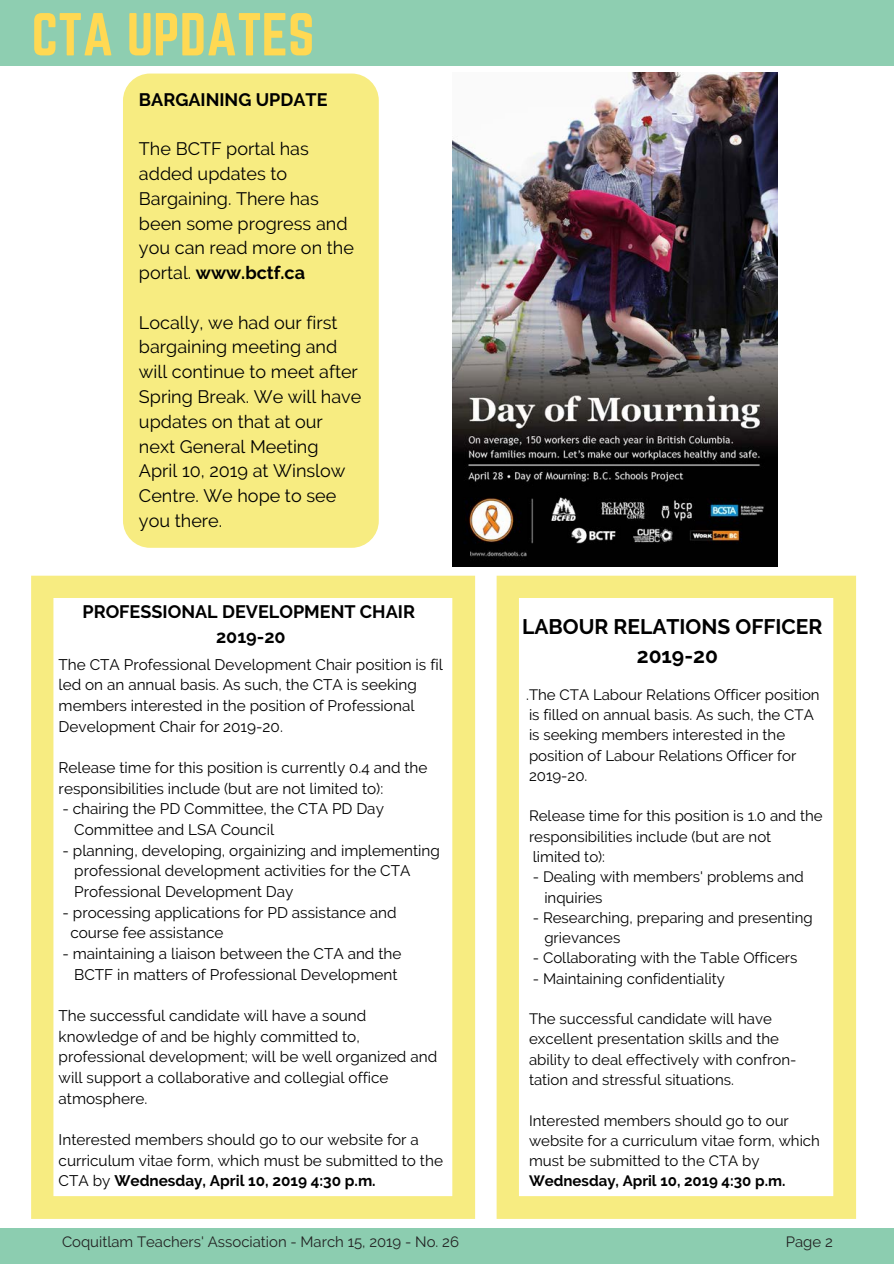
<style>
.page{position:relative;width:894px;height:1264px;background:#fff}
.page>*{position:absolute;margin:0;border:0;box-sizing:border-box;transform-origin:0 0}
.t1{font:52.95px "Norwester";color:#ffd953}
.t2{font:700 21px/29.2px "Raleway";color:#000;text-align:center}
.t3{font:18px/24.8px "Raleway";color:#000}
.t4{font:700 18px/24.8px "Raleway";color:#000;text-align:center}
.t5{font:15.3px/20.7px "Raleway";color:#000}
.t6{font:15px/20.2px "Raleway";color:#000}
.t7{font:700 15px "Raleway";color:#000}
.t8{font:14.85px "Raleway";color:#222}
.s1{font-weight:700}
</style>
<div class="page">
<div style="left:0;top:1228px;width:893px;height:35px;background:#8ccdb0"></div>
<div style="left:0;top:0;width:893px;height:66px;background:#8ccdb0"></div>
<div style="left:123px;top:74px;width:255px;height:474px;background:#f7ec81;border-radius:27px"></div>
<svg style="left:31px;top:575px;width:444px;height:643px"></svg>
<svg style="left:496px;top:575px;width:359px;height:643px"></svg>
<img style="left:452px;top:72px;width:325px;height:495px">
<h1 class="t1" style="left:32px;top:9px;width:284px">CTA UPDATES</h1>
<p class="t4" style="left:139px;top:87px;width:190px">BARGAINING UPDATE</p>
<p class="t3" style="left:139px;top:136px;width:216px">The BCTF portal has added updates to<br>Bargaining. There has been some progress and you can read more on the portal. <span class="s1">www.bctf.ca</span></p>
<p class="t3" style="left:139px;top:310px;width:224px">Locally, we had our first bargaining meeting and will continue to meet after<br>Spring Break. We will have updates on that at our next General Meeting<br>April 10, 2019 at Winslow<br>Centre. We hope to see you there.</p>
<p class="t4" style="left:82px;top:599px;width:334px">PROFESSIONAL DEVELOPMENT CHAIR<br>2019-20</p>
<p class="t5" style="left:59px;top:653px;width:385px">The CTA Professional Development Chair position is fil led on an annual basis. As such, the CTA is seeking members interested in the position of Professional Development Chair for 2019-20.</p>
<p class="t5" style="left:59px;top:757px;width:370px">Release time for this position is currently 0.4 and the responsibilities include (but are not limited to):</p>
<p class="t5" style="left:74px;top:798px;width:311px;text-indent:-12px">- chairing the PD Committee, the CTA PD Day<br>Committee and LSA Council</p>
<p class="t5" style="left:74px;top:839px;width:367px;text-indent:-12px">- planning, developing, orgainizing and implementing professional development activities for the CTA<br>Professional Development Day</p>
<p class="t5" style="left:70px;top:901px;width:327px;text-indent:-8px">- processing applications for PD assistance and course fee assistance</p>
<p class="t5" style="left:62px;top:943px;width:340px;text-align:center">- maintaining a liaison between the CTA and the<br>BCTF in matters of Professional Development</p>
<p class="t5" style="left:59px;top:1005px;width:380px">The successful candidate will have a sound knowledge of and be highly committed to, professional development; will be well organized and will support a collaborative and collegial office atmosphere.</p>
<p class="t5" style="left:59px;top:1129px;width:386px">Interested members should go to our website for a curriculum vitae form, which must be submitted to the<br>CTA by <span class="s1">Wednesday, April 10, 2019 4:30 p.m.</span></p>
<h2 class="t2" style="left:522px;top:611px;width:302px">LABOUR RELATIONS OFFICER<br>2019-20</h2>
<p class="t6" style="left:526px;top:684px;width:295px">.The CTA Labour Relations Officer position</p>
<p class="t6" style="left:529px;top:704px;width:286px">is filled on annual basis. As such, the CTA is seeking members interested in the position of Labour Relations Officer for<br>2019-20.</p>
<p class="t6" style="left:529px;top:806px;width:295px">Release time for this position is 1.0 and the responsibilities include (but are not limited to):</p>
<p class="t6" style="left:544px;top:866px;width:261px;text-indent:-11px">- Dealing with members' problems and inquiries</p>
<p class="t6" style="left:544px;top:907px;width:270px;text-indent:-11px">- Researching, preparing and presenting grievances</p>
<p class="t6" style="left:532px;top:947px;width:266px">- Collaborating with the Table Officers</p>
<p class="t6" style="left:532px;top:968px;width:193px">- Maintaining confidentiality</p>
<p class="t6" style="left:529px;top:1008px;width:269px">The successful candidate will have excellent presentation skills and the ability to deal effectively with confron&shy;tation and stressful situations.</p>
<p class="t6" style="left:529px;top:1110px;width:292px">Interested members should go to our website for a curriculum vitae form, which must be submitted to the CTA by</p>
<p class="t7" style="left:529px;top:1172px;width:258px">Wednesday, April 10, 2019 4:30 p.m.</p>
<p class="t8" style="left:62px;top:1232px;width:398px">Coquitlam Teachers' Association - March 15, 2019 - No. 26</p>
<p class="t8" style="left:785px;top:1232px;width:48px">Page 2</p>
</div>
